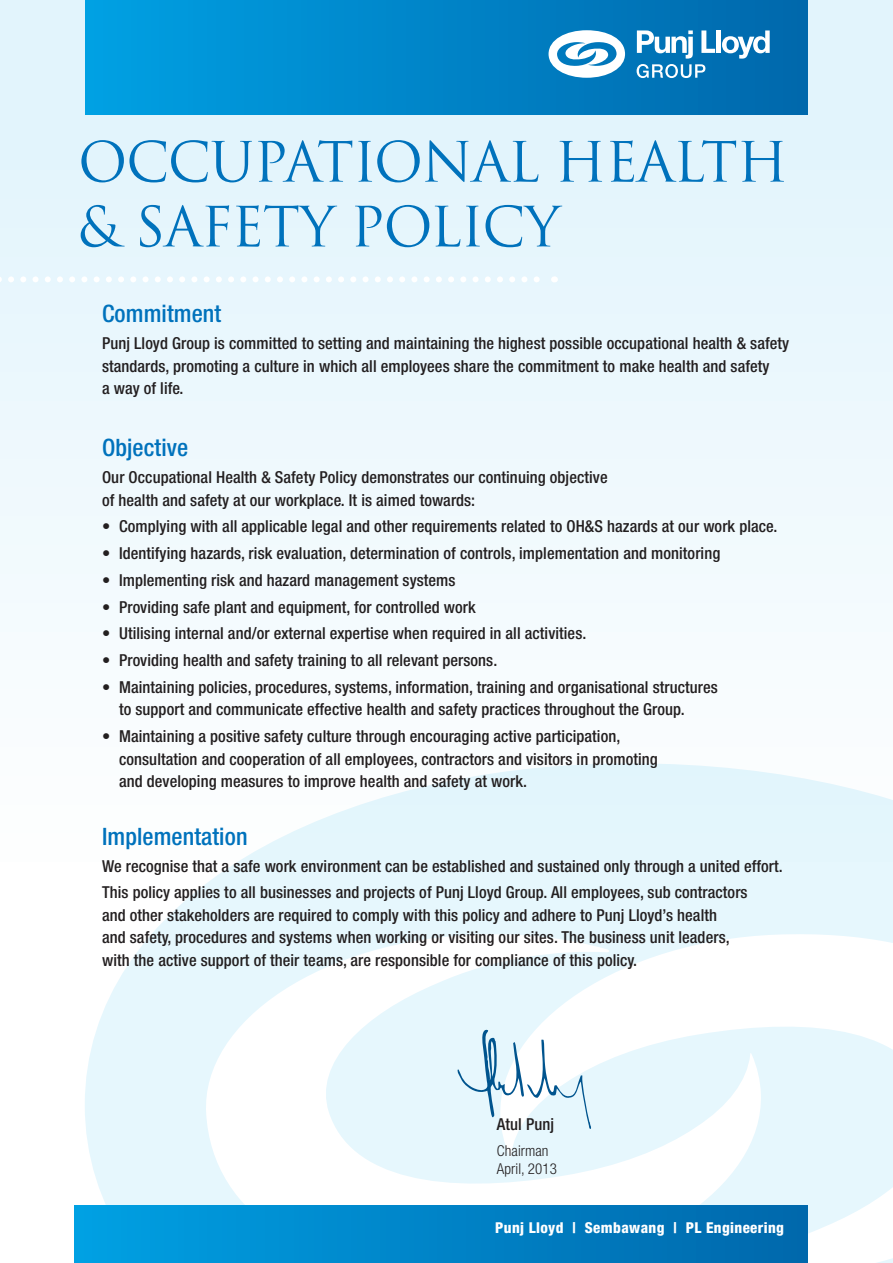
<style>
.page{position:relative;width:893px;height:1263px;background:#fff}
.page>*{position:absolute;margin:0;border:0;box-sizing:border-box;transform-origin:0 0}
.heading{font:54px/64.8px "Trajan";letter-spacing:-.025em;color:#0072bc}
.sub_head{font:500 condensed 24px "Helvetica Neue";letter-spacing:.005em;color:#0072bc}
.tab{font:500 condensed 16.5px/22.5px "Helvetica Neue";letter-spacing:.005em;color:#231f20}
.t1{font:800 condensed 15px "Helvetica Neue";letter-spacing:.025em;color:#fff}
.t2{font:300 condensed 15px/18px "Helvetica Neue";letter-spacing:.005em;color:#231f20}
</style>
<div class="page">
<div style="left:0;top:0;width:893px;height:955px;background:#eef8fd"></div>
<svg style="left:85px;top:763px;width:808px;height:500px;fill:#e6f7fd"></svg>
<div style="left:85px;top:0;width:723px;height:115px;background:linear-gradient(to right,#00a0e3,#0067ab)"></div>
<div style="left:74px;top:1205px;width:734px;height:58px;background:linear-gradient(to right,#00a0e3,#0067ab)"></div>
<svg style="left:549px;top:30px;width:76px;height:48px;background:#96c7e3"></svg>
<svg style="left:637px;top:30px;width:78px;height:48px;background:#509ecc"></svg>
<div style="left:716px;top:30px;width:5px;height:23px;background:#fff"></div>
<svg style="left:722px;top:30px;width:48px;height:29px"></svg>
<svg style="left:0;top:277px;width:539px;height:5px"></svg>
<svg style="left:458px;top:1030px;width:133px;height:99px"></svg>
<p class="heading" style="left:78px;top:130px;width:712px">OCCUPATIONAL HEALTH &amp; SAFETY POLICY</p>
<p class="sub_head" style="left:102px;top:300px;width:121px">Commitment</p>
<p class="tab" style="left:102px;top:332px;width:689px">Punj Lloyd Group is committed to setting and maintaining the highest possible occupational health &amp; safety standards, promoting a culture in which all employees share the commitment to make health and safety<br>a way of life.</p>
<p class="sub_head" style="left:102px;top:433px;width:88px">Objective</p>
<p class="tab" style="left:102px;top:466px;width:507px">Our Occupational Health &amp; Safety Policy demonstrates our continuing objective of health and safety at our workplace. It is aimed towards:</p>
<p class="tab" style="left:102px;top:515px;width:677px">• Complying with all applicable legal and other requirements related to OH&amp;S hazards at our work place.</p>
<p class="tab" style="left:102px;top:542px;width:620px">• Identifying hazards, risk evaluation, determination of controls, implementation and monitoring</p>
<p class="tab" style="left:102px;top:568px;width:355px">• Implementing risk and hazard management systems</p>
<p class="tab" style="left:102px;top:595px;width:375px">• Providing safe plant and equipment, for controlled work</p>
<p class="tab" style="left:102px;top:622px;width:486px">• Utilising internal and/or external expertise when required in all activities.</p>
<p class="tab" style="left:102px;top:649px;width:397px">• Providing health and safety training to all relevant persons.</p>
<p class="tab" style="left:119px;top:675px;width:600px;text-indent:-17px">• Maintaining policies, procedures, systems, information, training and organisational structures to support and communicate effective health and safety practices throughout the Group.</p>
<p class="tab" style="left:119px;top:725px;width:540px;text-indent:-17px">• Maintaining a positive safety culture through encouraging active participation, consultation and cooperation of all employees, contractors and visitors in promoting and developing measures to improve health and safety at work.</p>
<p class="sub_head" style="left:102px;top:822px;width:147px">Implementation</p>
<p class="tab" style="left:102px;top:854px;width:682px">We recognise that a safe work environment can be established and sustained only through a united effort.</p>
<p class="tab" style="left:102px;top:881px;width:647px">This policy applies to all businesses and projects of Punj Lloyd Group. All employees, sub contractors and other stakeholders are required to comply with this policy and adhere to Punj Lloyd’s health<br>and safety, procedures and systems when working or visiting our sites. The business unit leaders, with the active support of their teams, are responsible for compliance of this policy.</p>
<p class="tab" style="left:497px;top:1112px;width:59px">Atul Punj</p>
<p class="t2" style="left:497px;top:1142px;width:62px">Chairman<br>April, 2013</p>
<p class="t1" style="left:495px;top:1218px;width:290px">Punj Lloyd | Sembawang | PL Engineering</p>
</div>
